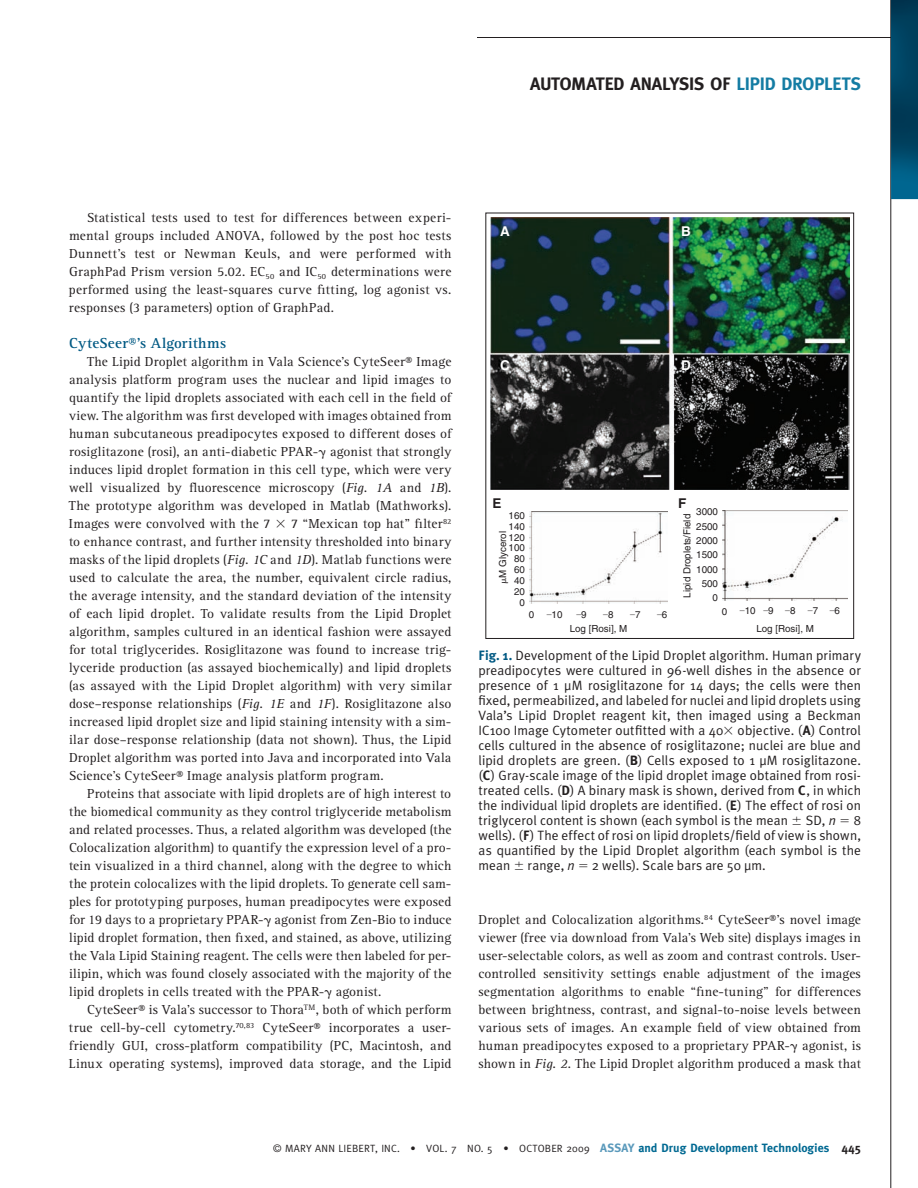
<style>
.page{position:relative;width:918px;height:1188px;background:#fff}
.page>*{position:absolute;margin:0;border:0;box-sizing:border-box;transform-origin:0 0}
.t1{font:700 18px "Meta";letter-spacing:-.01em;color:#231f20}
.t2{font:700 15px "Rotis Serif Std";letter-spacing:.02em;color:#005983}
.t3{font:13.5px/18px "Rotis Serif Std";letter-spacing:.015em;color:#231f20;text-align:justify}
.t4{font:13.5px/15px "Meta Plus Normal";letter-spacing:.01em;color:#231f20;text-align:justify}
.t5{font:700 13.5px "Helvetica LT Std";color:#fff}
.t6{font:700 13.5px "Helvetica LT Std";color:#231f20}
.t7{font:10.5px "Meta";letter-spacing:.02em;color:#231f20}
.t8{font:9.75px/13.8px "Helvetica LT Std";color:#231f20}
.s1{color:#147ca3}
.s2{font-style:italic}
.s3{font-family:"Meta Plus";font-weight:700;color:#005983}
.s4{font-family:"Meta Plus";font-weight:700}
.s5{font-weight:700;font-size:12px;color:#5a99bb}
.s6{font-weight:700;font-size:12px;color:#006992}
.s7{font-weight:700;font-size:12px}
</style>
<div class="page">
<hr style="left:477px;top:37px;width:441px;height:1px;background:#231f20">
<hr style="left:891px;top:0;width:1px;height:1188px;background:#231f20">
<img style="left:891px;top:0;width:27px;height:199px">
<img style="left:490px;top:218px;width:359px;height:271px">
<img style="left:530px;top:511px;width:138px;height:93px">
<img style="left:722px;top:511px;width:126px;height:90px">
<div style="left:485px;top:213px;width:369px;height:426px;border:1px solid #231f20"></div>
<h1 class="t1" style="left:530px;top:77px;width:332px">AUTOMATED ANALYSIS OF <span class="s1">LIPID DROPLETS</span></h1>
<p class="t3" style="left:69px;top:210px;width:384px;text-indent:18px">Statistical tests used to test for differences between experi&shy;mental groups included ANOVA, followed by the post hoc tests Dunnett’s test or Newman Keuls, and were performed with GraphPad Prism version 5.02. EC<sub>50</sub> and IC<sub>50</sub> determinations were performed using the least-squares curve fitting, log agonist vs. responses (3 parameters) option of GraphPad.</p>
<p class="t2" style="left:69px;top:337px;width:159px">CyteSeer®’s Algorithms</p>
<p class="t3" style="left:69px;top:354px;width:384px;text-indent:18px">The Lipid Droplet algorithm in Vala Science’s CyteSeer® Image analysis platform program uses the nuclear and lipid images to quantify the lipid droplets associated with each cell in the field of view. The algorithm was first developed with images obtained from human subcutaneous preadipocytes exposed to different doses of rosiglitazone (rosi), an anti-diabetic PPAR- agonist that strongly induces lipid droplet formation in this cell type, which were very well visualized by fluorescence microscopy (<span class="s2">Fig. 1A</span> and <span class="s2">1B</span>).<br>The prototype algorithm was developed in Matlab (Mathworks).<br>Images were convolved with the 7</p>
<p class="t3" style="left:69px;top:516px;width:384px;text-indent:222px">7 “Mexican top hat” filter<sup>82 </sup>to enhance contrast, and further intensity thresholded into binary masks of the lipid droplets (<span class="s2">Fig. 1C</span> and <span class="s2">1D</span>). Matlab functions were used to calculate the area, the number, equivalent circle radius, the average intensity, and the standard deviation of the intensity of each lipid droplet. To validate results from the Lipid Droplet algorithm, samples cultured in an identical fashion were assayed for total triglycerides. Rosiglitazone was found to increase trig&shy;lyceride production (as assayed biochemically) and lipid droplets (as assayed with the Lipid Droplet algorithm) with very similar dose–response relationships (<span class="s2">Fig. 1E</span> and <span class="s2">1F</span>). Rosiglitazone also increased lipid droplet size and lipid staining intensity with a sim&shy;ilar dose–response relationship (data not shown). Thus, the Lipid Droplet algorithm was ported into Java and incorporated into Vala Science’s CyteSeer® Image analysis platform program.</p>
<p class="t3" style="left:69px;top:785px;width:384px;text-indent:18px">Proteins that associate with lipid droplets are of high interest to the biomedical community as they control triglyceride metabolism and related processes. Thus, a related algorithm was developed (the Colocalization algorithm) to quantify the expression level of a pro&shy;tein visualized in a third channel, along with the degree to which the protein colocalizes with the lipid droplets. To generate cell sam&shy;ples for prototyping purposes, human preadipocytes were exposed for 19 days to a proprietary PPAR- agonist from Zen-Bio to induce lipid droplet formation, then fixed, and stained, as above, utilizing the Vala Lipid Staining reagent. The cells were then labeled for per&shy;ilipin, which was found closely associated with the majority of the lipid droplets in cells treated with the PPAR- agonist.</p>
<p class="t3" style="left:69px;top:1001px;width:384px;text-indent:18px">CyteSeer® is Vala’s successor to Thora<sup>TM</sup>, both of which perform true cell-by-cell cytometry.<sup>70,83</sup> CyteSeer® incorporates a user&shy;friendly GUI, cross-platform compatibility (PC, Macintosh, and Linux operating systems), improved data storage, and the Lipid</p>
<p class="t5" style="left:500px;top:223px;width:11px">A</p>
<p class="t5" style="left:681px;top:223px;width:11px">B</p>
<p class="t5" style="left:500px;top:357px;width:11px">C</p>
<p class="t5" style="left:681px;top:357px;width:11px">D</p>
<p class="t6" style="left:493px;top:496px;width:11px">E</p>
<p class="t6" style="left:678px;top:496px;width:10px">F</p>
<p class="t8" style="left:696px;top:506px;width:23px">3000</p>
<p class="t8" style="left:509px;top:509px;width:18px">160</p>
<p class="t8" style="left:681px;top:598px;width:85px;rotate:-90deg">Lipid Droplets/Field</p>
<p class="t8" style="left:696px;top:520px;width:23px">2500</p>
<p class="t8" style="left:509px;top:520px;width:18px">140</p>
<p class="t8" style="left:497px;top:578px;width:48px;rotate:-90deg">M Glycerol</p>
<p class="t8" style="left:509px;top:531px;width:18px">120</p>
<p class="t8" style="left:696px;top:534px;width:23px">2000</p>
<p class="t8" style="left:509px;top:542px;width:18px">100</p>
<p class="t8" style="left:696px;top:549px;width:23px">1500</p>
<p class="t8" style="left:514px;top:553px;width:12px">80</p>
<p class="t8" style="left:696px;top:563px;width:23px">1000</p>
<p class="t8" style="left:514px;top:564px;width:12px">60</p>
<p class="t8" style="left:514px;top:574px;width:12px">40</p>
<p class="t8" style="left:702px;top:577px;width:18px">500</p>
<p class="t8" style="left:514px;top:585px;width:12px">20</p>
<p class="t8" style="left:713px;top:592px;width:7px">0</p>
<p class="t8" style="left:519px;top:596px;width:7px">0</p>
<p class="t8" style="left:635px;top:608px;width:7px">7</p>
<p class="t8" style="left:662px;top:608px;width:7px">6</p>
<p class="t8" style="left:722px;top:605px;width:7px">0</p>
<p class="t8" style="left:745px;top:605px;width:12px">10</p>
<p class="t8" style="left:768px;top:605px;width:7px">9</p>
<p class="t8" style="left:790px;top:605px;width:7px">8</p>
<p class="t8" style="left:813px;top:605px;width:7px">7</p>
<p class="t8" style="left:835px;top:605px;width:7px">6</p>
<p class="t4" style="left:478px;top:649px;width:384px"><span class="s3">Fig. 1.</span> Development of the Lipid Droplet algorithm. Human primary preadipocytes were cultured in 96-well dishes in the absence or presence of 1 μM rosiglitazone for 14 days; the cells were then fixed, permeabilized, and labeled for nuclei and lipid droplets using Vala’s Lipid Droplet reagent kit, then imaged using a Beckman IC100 Image Cytometer outfitted with a 40 objective. (<span class="s4">A</span>) Control cells cultured in the absence of rosiglitazone; nuclei are blue and lipid droplets are green. (<span class="s4">B</span>) Cells exposed to 1 μM rosiglitazone. (<span class="s4">C</span>) Gray-scale image of the lipid droplet image obtained from rosi&shy;treated cells. (<span class="s4">D</span>) A binary mask is shown, derived from <span class="s4">C</span>, in which the individual lipid droplets are identified. (<span class="s4">E</span>) The effect of rosi on triglycerol content is shown (each symbol is the mean</p>
<p class="t8" style="left:552px;top:608px;width:12px">10</p>
<p class="t8" style="left:581px;top:608px;width:7px">9</p>
<p class="t8" style="left:570px;top:608px;width:59px;text-indent:38px">8<br>Log [Rosi], M</p>
<p class="t8" style="left:529px;top:609px;width:7px">0</p>
<p class="t8" style="left:756px;top:622px;width:59px">Log [Rosi], M</p>
<p class="t4" style="left:806px;top:814px;width:32px">SD, <span class="s2">n</span></p>
<p class="t4" style="left:479px;top:814px;width:384px;text-indent:375px">8 wells). (<span class="s4">F</span>) The effect of rosi on lipid droplets/field of view is shown, as quantified by the Lipid Droplet algorithm (each symbol is the mean</p>
<p class="t4" style="left:528px;top:859px;width:49px">range, <span class="s2">n</span></p>
<p class="t4" style="left:592px;top:859px;width:175px">2 wells). Scale bars are 50 μm.</p>
<p class="t3" style="left:478px;top:912px;width:384px">Droplet and Colocalization algorithms.<sup>84</sup> CyteSeer®’s novel image viewer (free via download from Vala’s Web site) displays images in user-selectable colors, as well as zoom and contrast controls. User&shy;controlled sensitivity settings enable adjustment of the images segmentation algorithms to enable “fine-tuning” for differences between brightness, contrast, and signal-to-noise levels between various sets of images. An example field of view obtained from human preadipocytes exposed to a proprietary PPAR- agonist, is shown in <span class="s2">Fig. 2</span>. The Lipid Droplet algorithm produced a mask that</p>
<p class="t7" style="left:273px;top:1144px;width:589px">© MARY ANN LIEBERT, INC. • VOL. 7 NO. 5 • OCTOBER 2009 <span class="s5">ASSAY</span> <span class="s6">and Drug Development Technologies</span> <span class="s7">445</span></p>
</div>
